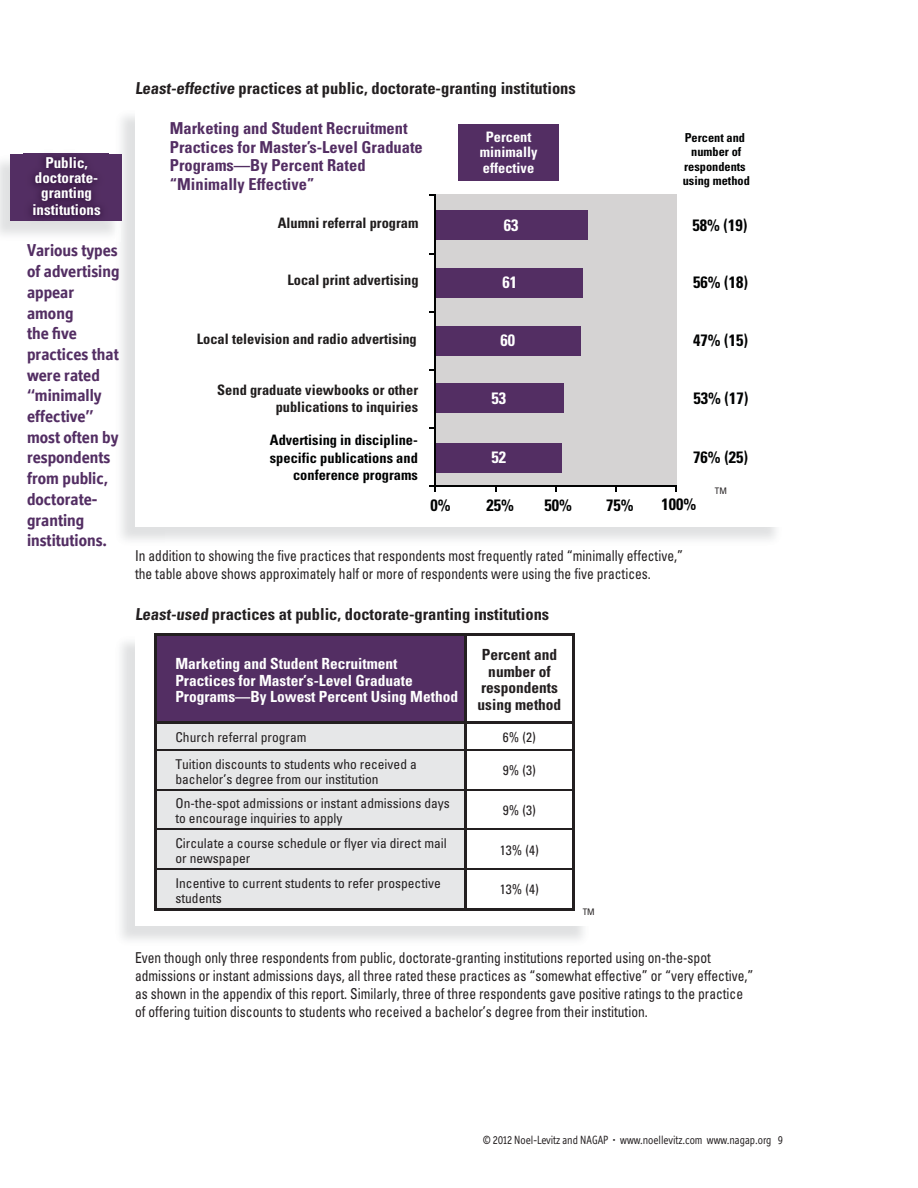
<style>
.page{position:relative;width:918px;height:1188px;background:#fff}
.page>*{position:absolute;margin:0;border:0;box-sizing:border-box;transform-origin:0 0}
.t1{font:700 17.25px/20.7px "Officina Display ITC";color:#532e63}
.t2{font:700 condensed 16.5px "Univers";color:#231f20}
.t3{font:700 condensed 16.5px/18.5px "Univers";color:#532e63}
.t4{font:700 condensed 16.5px "Univers";color:#010202}
.t5{font:700 condensed 16.5px "Univers";color:#fff}
.t6{font:700 condensed 15.3px/16.5px "Univers";color:#fff}
.t7{font:700 condensed 15.3px/16.5px "Univers";color:#231f20;text-align:center}
.t8{font:condensed 15px/18px "Univers";color:#231f20;scale:.9 1}
.t9{font:700 condensed 15px/15px "Univers";color:#fff;text-align:center}
.t10{font:700 condensed 14.4px/17.2px "Univers";color:#201d1d;text-align:right}
.t11{font:700 condensed 14.4px/17.2px "Univers";color:#010202;text-align:right}
.t12{font:700 condensed 14.4px/15.5px "Univers";color:#fff;text-align:center}
.t13{font:condensed 13.5px/15px "Univers";color:#231f20}
.t14{font:700 condensed 12.3px/14.4px "Univers";color:#010202;text-align:center}
.t15{font:12px "Officina Display ITC";color:#231f20;scale:.9 1}
.t16{font:condensed 9px "Univers";color:#231f20}
</style>
<div class="page">
<div style="left:435px;top:195px;width:242px;height:291px;background:#d5d3d3"></div>
<div style="left:458px;top:125px;width:101px;height:56px;background:#532e63"></div>
<hr style="left:430px;top:485px;width:246px;height:2px;background:#010202">
<svg style="left:429px;top:427px;width:6px;height:2px"></svg>
<svg style="left:429px;top:369px;width:6px;height:2px"></svg>
<svg style="left:429px;top:311px;width:6px;height:2px"></svg>
<svg style="left:429px;top:253px;width:6px;height:2px"></svg>
<div style="left:435px;top:210px;width:152px;height:30px;background:#532e63"></div>
<div style="left:435px;top:268px;width:147px;height:29px;background:#532e63"></div>
<div style="left:436px;top:326px;width:145px;height:29px;background:#532e63"></div>
<div style="left:436px;top:384px;width:128px;height:29px;background:#532e63"></div>
<hr style="left:435px;top:195px;width:1px;height:297px;background:#010202">
<div style="left:436px;top:443px;width:126px;height:30px;background:#532e63"></div>
<img style="left:0;top:155px;width:115px;height:80px">
<div style="left:11px;top:154px;width:111px;height:67px;background:#532e63"></div>
<img style="left:23px;top:153px;width:85px;height:72px">
<div style="left:155px;top:635px;width:311px;height:88px;background:#532e63"></div>
<svg style="left:467px;top:721px;width:105px;height:148px"></svg>
<div style="left:156px;top:724px;width:309px;height:184px;background:#e6e7e8"></div>
<hr style="left:154px;top:634px;width:312px;height:2px;background:#231f20">
<hr style="left:154px;top:636px;width:2px;height:86px;background:#231f20">
<hr style="left:154px;top:722px;width:312px;height:2px;background:#231f20">
<hr style="left:154px;top:724px;width:2px;height:145px;background:#231f20">
<hr style="left:156px;top:749px;width:310px;height:1px;background:#231f20">
<hr style="left:156px;top:789px;width:310px;height:1px;background:#231f20">
<hr style="left:156px;top:829px;width:310px;height:1px;background:#231f20">
<hr style="left:156px;top:869px;width:310px;height:1px;background:#231f20">
<hr style="left:154px;top:869px;width:2px;height:39px;background:#231f20">
<hr style="left:154px;top:908px;width:312px;height:2px;background:#231f20">
<hr style="left:466px;top:634px;width:109px;height:2px;background:#231f20">
<hr style="left:465px;top:636px;width:2px;height:86px;background:#231f20">
<hr style="left:466px;top:722px;width:106px;height:2px;background:#231f20">
<hr style="left:465px;top:724px;width:2px;height:25px;background:#231f20">
<hr style="left:465px;top:750px;width:2px;height:39px;background:#231f20">
<hr style="left:465px;top:790px;width:2px;height:39px;background:#231f20">
<hr style="left:465px;top:830px;width:2px;height:39px;background:#231f20">
<hr style="left:465px;top:870px;width:2px;height:38px;background:#231f20">
<hr style="left:466px;top:908px;width:109px;height:2px;background:#231f20">
<hr style="left:572px;top:636px;width:3px;height:272px;background:#231f20">
<hr style="left:466px;top:749px;width:106px;height:1px;background:#231f20">
<hr style="left:466px;top:789px;width:106px;height:1px;background:#231f20">
<hr style="left:466px;top:829px;width:106px;height:1px;background:#231f20">
<hr style="left:466px;top:869px;width:106px;height:1px;background:#231f20">
<p class="t9" style="left:35px;top:157px;width:65px">Public, doctorate&shy;granting</p>
<p class="t9" style="left:32px;top:204px;width:70px">institutions</p>
<p class="t1" style="left:27px;top:242px;width:94px">Various types of advertising appear among<br>the five practices that were rated “minimally effective” most often by respondents from public, doctorate&shy;granting institutions.</p>
<p class="t2" style="left:135px;top:82px;width:442px">Least-effective practices at public, doctorate-granting institutions</p>
<p class="t3" style="left:170px;top:121px;width:254px">Marketing and Student Recruitment<br>Practices for Master’s-Level Graduate<br>Programs—By Percent Rated “Minimally Effective”</p>
<p class="t12" style="left:480px;top:130px;width:59px">Percent minimally effective</p>
<p class="t14" style="left:683px;top:132px;width:69px">Percent and number of respondents using method</p>
<p class="t10" style="left:278px;top:216px;width:142px">Alumni referral program</p>
<p class="t10" style="left:287px;top:273px;width:133px">Local print advertising</p>
<p class="t5" style="left:504px;top:219px;width:16px">63</p>
<p class="t4" style="left:692px;top:219px;width:56px">58% (19)</p>
<p class="t5" style="left:503px;top:276px;width:16px">61</p>
<p class="t4" style="left:693px;top:276px;width:56px">56% (18)</p>
<p class="t10" style="left:197px;top:331px;width:222px">Local television and radio advertising</p>
<p class="t5" style="left:501px;top:334px;width:16px">60</p>
<p class="t4" style="left:693px;top:334px;width:56px">47% (15)</p>
<p class="t10" style="left:217px;top:383px;width:202px">Send graduate viewbooks or other publications to inquiries</p>
<p class="t11" style="left:270px;top:433px;width:150px">Advertising in discipline&shy;specific publications and conference programs</p>
<p class="t5" style="left:492px;top:392px;width:16px">53</p>
<p class="t4" style="left:694px;top:392px;width:56px">53% (17)</p>
<p class="t5" style="left:491px;top:452px;width:16px">52</p>
<p class="t4" style="left:693px;top:452px;width:56px">76% (25)</p>
<p class="t4" style="left:430px;top:499px;width:22px">0%</p>
<p class="t4" style="left:487px;top:499px;width:29px">25%</p>
<p class="t4" style="left:545px;top:499px;width:29px">50%</p>
<p class="t4" style="left:606px;top:499px;width:29px">75%</p>
<p class="t4" style="left:662px;top:498px;width:36px">100%</p>
<p class="t16" style="left:715px;top:487px;width:13px">TM</p>
<p class="t8" style="left:135px;top:548px;width:611px">In addition to showing the five practices that respondents most frequently rated “minimally effective,” the table above shows approximately half or more of respondents were using the five practices.</p>
<p class="t2" style="left:135px;top:608px;width:416px">Least-used practices at public, doctorate-granting institutions</p>
<p class="t6" style="left:175px;top:657px;width:284px">Marketing and Student Recruitment<br>Practices for Master’s-Level Graduate<br>Programs—By Lowest Percent Using Method</p>
<p class="t7" style="left:478px;top:648px;width:85px">Percent and number of respondents using method</p>
<p class="t13" style="left:175px;top:730px;width:133px">Church referral program</p>
<p class="t13" style="left:503px;top:731px;width:34px">6% (2)</p>
<p class="t13" style="left:175px;top:757px;width:243px">Tuition discounts to students who received a bachelor’s degree from our institution</p>
<p class="t13" style="left:503px;top:764px;width:34px">9% (3)</p>
<p class="t13" style="left:175px;top:797px;width:276px">On-the-spot admissions or instant admissions days to encourage inquiries to apply</p>
<p class="t13" style="left:503px;top:804px;width:34px">9% (3)</p>
<p class="t13" style="left:175px;top:837px;width:273px">Circulate a course schedule or flyer via direct mail or newspaper</p>
<p class="t13" style="left:500px;top:844px;width:40px">13% (4)</p>
<p class="t13" style="left:175px;top:877px;width:267px">Incentive to current students to refer prospective students</p>
<p class="t13" style="left:500px;top:883px;width:40px">13% (4)</p>
<p class="t16" style="left:583px;top:908px;width:13px">TM</p>
<p class="t8" style="left:135px;top:950px;width:689px">Even though only three respondents from public, doctorate-granting institutions reported using on-the-spot admissions or instant admissions days, all three rated these practices as “somewhat effective” or “very effective,” as shown in the appendix of this report. Similarly, three of three respondents gave positive ratings to the practice of offering tuition discounts to students who received a bachelor’s degree from their institution.</p>
<p class="t15" style="left:483px;top:1135px;width:335px">© 2012 Noel-Levitz and NAGAP • www.noellevitz.com www.nagap.org 9</p>
</div>
